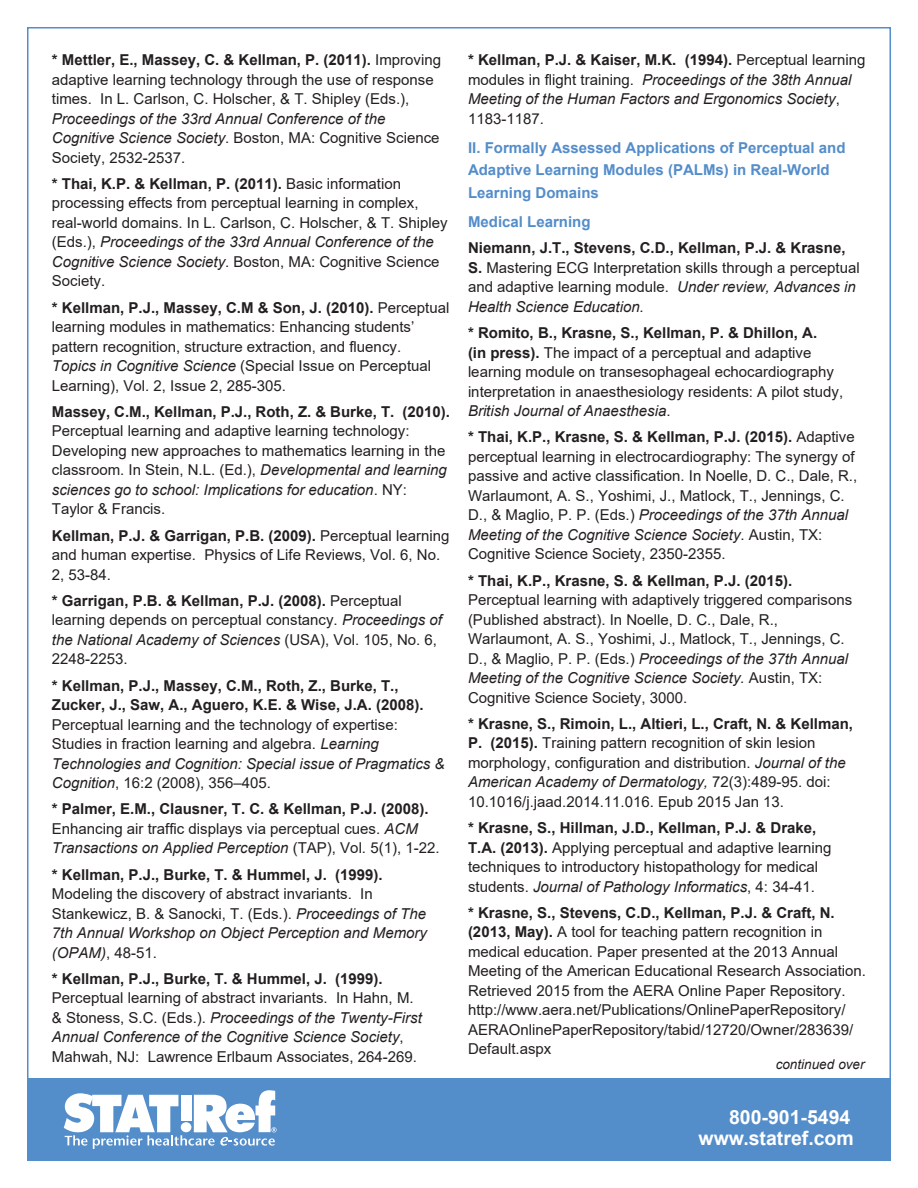
<style>
.page{position:relative;width:918px;height:1188px;background:#fff}
.page>*{position:absolute;margin:0;border:0;box-sizing:border-box;transform-origin:0 0}
.t1{font:700 19.5px "Arial";color:#fff}
.t2{font:15px/19.5px "Arial";color:#231f20}
.t3{font:italic 15px/19.5px "Arial";color:#231f20}
.t4{font:700 15px/22.5px "Arial";color:#538dca}
.t5{font:italic 13.5px "Arial";color:#231f20}
.s1{font-weight:700}
.s2{font-style:italic}
.s3{font-weight:700;font-style:normal}
.s4{font-style:normal}
</style>
<div class="page">
<div style="left:27px;top:1079px;width:864px;height:82px;background:#538dca"></div>
<svg style="left:64px;top:1090px;width:213px;height:59px"></svg>
<p class="t2" style="left:52px;top:50px;width:391px"><span class="s1">* Mettler, E., Massey, C. &amp; Kellman, P. (2011).</span> Improving adaptive learning technology through the use of response times. In L. Carlson, C. Holscher, &amp; T. Shipley (Eds.), <span class="s2">Proceedings of the 33rd Annual Conference of the Cognitive Science Society</span>. Boston, MA: Cognitive Science Society, 2532-2537.</p>
<p class="t2" style="left:52px;top:174px;width:397px"><span class="s1">* Thai, K.P. &amp; Kellman, P. (2011).</span> Basic information processing effects from perceptual learning in complex, real-world domains. In L. Carlson, C. Holscher, &amp; T. Shipley (Eds.), <span class="s2">Proceedings of the 33rd Annual Conference of the Cognitive Science Society</span>. Boston, MA: Cognitive Science Society.</p>
<p class="t2" style="left:52px;top:297px;width:399px"><span class="s1">* Kellman, P.J., Massey, C.M &amp; Son, J. (2010).</span> Perceptual learning modules in mathematics: Enhancing students’ pattern recognition, structure extraction, and fluency.<br><span class="s2">Topics in Cognitive Science</span> (Special Issue on Perceptual Learning), Vol. 2, Issue 2, 285-305.</p>
<p class="t2" style="left:52px;top:402px;width:400px"><span class="s1">Massey, C.M., Kellman, P.J., Roth, Z. &amp; Burke, T. (2010).<br></span>Perceptual learning and adaptive learning technology:<br>Developing new approaches to mathematics learning in the classroom. In Stein, N.L. (Ed.), <span class="s2">Developmental and learning sciences go to school: Implications for education</span>. NY:<br>Taylor &amp; Francis.</p>
<p class="t2" style="left:52px;top:525px;width:399px"><span class="s1">Kellman, P.J. &amp; Garrigan, P.B. (2009).</span> Perceptual learning and human expertise. Physics of Life Reviews, Vol. 6, No.<br>2, 53-84.</p>
<p class="t2" style="left:52px;top:591px;width:392px"><span class="s1">* Garrigan, P.B. &amp; Kellman, P.J. (2008).</span> Perceptual learning depends on perceptual constancy. <span class="s2">Proceedings of the National Academy of Sciences</span> (USA), Vol. 105, No. 6, 2248-2253.</p>
<p class="t2" style="left:52px;top:675px;width:394px"><span class="s1">* Kellman, P.J., Massey, C.M., Roth, Z., Burke, T., Zucker, J., Saw, A., Aguero, K.E. &amp; Wise, J.A. (2008).<br></span>Perceptual learning and the technology of expertise:<br>Studies in fraction learning and algebra. <span class="s2">Learning Technologies and Cognition: Special issue of Pragmatics &amp; Cognition</span>, 16:2 (2008), 356–405.</p>
<p class="t2" style="left:52px;top:799px;width:389px"><span class="s1">* Palmer, E.M., Clausner, T. C. &amp; Kellman, P.J. (2008).<br></span>Enhancing air traffic displays via perceptual cues. <span class="s2">ACM<br>Transactions on Applied Perception</span> (TAP), Vol. 5(1), 1-22.</p>
<p class="t2" style="left:52px;top:864px;width:377px"><span class="s1">* Kellman, P.J., Burke, T. &amp; Hummel, J. (1999).<br></span>Modeling the discovery of abstract invariants. In Stankewicz, B. &amp; Sanocki, T. (Eds.). <span class="s2">Proceedings of The 7th Annual Workshop on Object Perception and Memory (OPAM)</span>, 48-51.</p>
<p class="t2" style="left:52px;top:969px;width:372px"><span class="s1">* Kellman, P.J., Burke, T. &amp; Hummel, J. (1999).<br></span>Perceptual learning of abstract invariants. In Hahn, M. &amp; Stoness, S.C. (Eds.). <span class="s2">Proceedings of the Twenty-First Annual Conference of the Cognitive Science Society</span>, Mahwah, NJ: Lawrence Erlbaum Associates, 264-269.</p>
<p class="t3" style="left:468px;top:50px;width:399px"><span class="s3">* Kellman, P.J. &amp; Kaiser, M.K. (1994).</span> <span class="s4">Perceptual learning modules in flight training.</span> Proceedings of the 38th Annual Meeting of the Human Factors and Ergonomics Society<span class="s4">, 1183-1187.</span></p>
<p class="t4" style="left:468px;top:137px;width:379px">II. Formally Assessed Applications of Perceptual and<br>Adaptive Learning Modules (PALMs) in Real-World<br>Learning Domains</p>
<p class="t4" style="left:468px;top:211px;width:124px">Medical Learning</p>
<p class="t2" style="left:468px;top:238px;width:393px"><span class="s1">Niemann, J.T., Stevens, C.D., Kellman, P.J. &amp; Krasne, S.</span> Mastering ECG Interpretation skills through a perceptual and adaptive learning module. <span class="s2">Under review, Advances in Health Science Education.</span></p>
<p class="t2" style="left:468px;top:323px;width:377px"><span class="s1">* Romito, B., Krasne, S., Kellman, P. &amp; Dhillon, A.<br>(in press).</span> The impact of a perceptual and adaptive learning module on transesophageal echocardiography interpretation in anaesthesiology residents: A pilot study, <span class="s2">British Journal of Anaesthesia</span>.</p>
<p class="t2" style="left:468px;top:427px;width:391px"><span class="s1">* Thai, K.P., Krasne, S. &amp; Kellman, P.J. (2015).</span> Adaptive perceptual learning in electrocardiography: The synergy of passive and active classification. In Noelle, D. C., Dale, R., Warlaumont, A. S., Yoshimi, J., Matlock, T., Jennings, C.<br>D., &amp; Maglio, P. P. (Eds.) <span class="s2">Proceedings of the 37th Annual Meeting of the Cognitive Science Society</span>. Austin, TX:<br>Cognitive Science Society, 2350-2355.</p>
<p class="t2" style="left:468px;top:570px;width:386px"><span class="s1">* Thai, K.P., Krasne, S. &amp; Kellman, P.J. (2015).<br></span>Perceptual learning with adaptively triggered comparisons (Published abstract). In Noelle, D. C., Dale, R., Warlaumont, A. S., Yoshimi, J., Matlock, T., Jennings, C.<br>D., &amp; Maglio, P. P. (Eds.) <span class="s2">Proceedings of the 37th Annual Meeting of the Cognitive Science Society.</span> Austin, TX:<br>Cognitive Science Society, 3000.</p>
<p class="t2" style="left:468px;top:714px;width:387px"><span class="s1">* Krasne, S., Rimoin, L., Altieri, L., Craft, N. &amp; Kellman, P. (2015).</span> Training pattern recognition of skin lesion morphology, configuration and distribution. <span class="s2">Journal of the American Academy of Dermatology,</span> 72(3):489-95. doi:<br>10.1016/j.jaad.2014.11.016. Epub 2015 Jan 13.</p>
<p class="t2" style="left:468px;top:818px;width:365px"><span class="s1">* Krasne, S., Hillman, J.D., Kellman, P.J. &amp; Drake, T.A. (2013).</span> Applying perceptual and adaptive learning techniques to introductory histopathology for medical students. <span class="s2">Journal of Pathology Informatics</span>, 4: 34-41.</p>
<p class="t2" style="left:468px;top:903px;width:400px"><span class="s1">* Krasne, S., Stevens, C.D., Kellman, P.J. &amp; Craft, N. (2013, May).</span> A tool for teaching pattern recognition in medical education. Paper presented at the 2013 Annual Meeting of the American Educational Research Association.<br>Retrieved 2015 from the AERA Online Paper Repository. http://www.aera.net/Publications/OnlinePaperRepository/ AERAOnlinePaperRepository/tabid/12720/Owner/283639/ Default.aspx</p>
<p class="t5" style="left:776px;top:1056px;width:90px">continued over</p>
<h1 class="t1" style="left:729px;top:1104px;width:123px">800-901-5494</h1>
<h1 class="t1" style="left:699px;top:1125px;width:157px">www.statref.com</h1>
</div>
